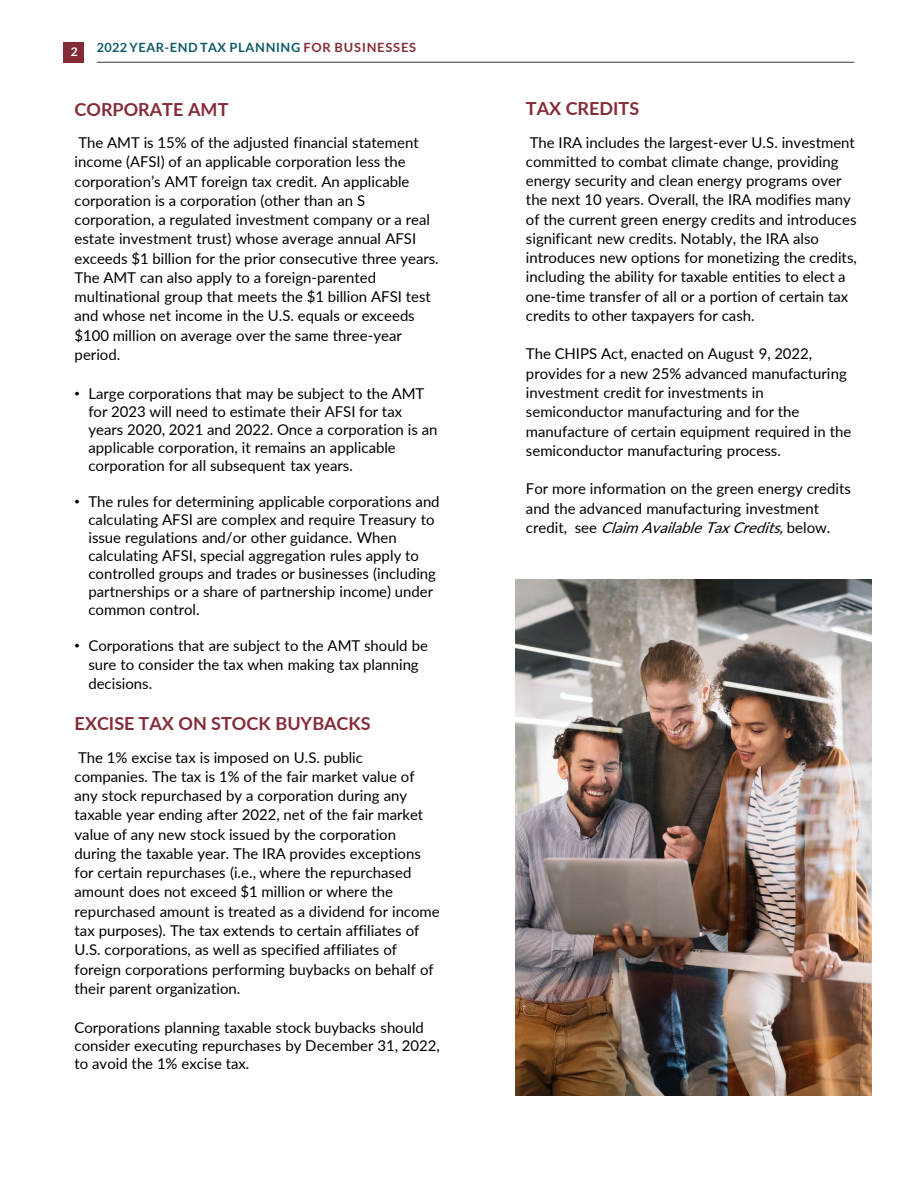
<style>
.page{position:relative;width:918px;height:1188px;background:#fff}
.page>*{position:absolute;margin:0;border:0;box-sizing:border-box;transform-origin:0 0}
.t1{font:700 18px "Lato";color:#842b38}
.t2{font:15px/19.2px "Lato";color:#000}
.t3{font:700 12.75px "Lato";letter-spacing:.055em;color:#0e5c67}
.t4{font:700 12px "Lato";color:#fff}
.s1{color:#842b38}
.s2{font-family:"Arial"}
.s3{font-style:italic}
</style>
<div class="page">
<hr style="left:97px;top:62px;width:757px;height:1px;background:#424241">
<div style="left:64px;top:42px;width:20px;height:21px;background:#842b38"></div>
<img style="left:515px;top:580px;width:357px;height:515px">
<p class="t4" style="left:71px;top:43px;width:8px">2</p>
<p class="t3" style="left:97px;top:38px;width:321px">2022 YEAR-END TAX PLANNING <span class="s1">FOR BUSINESSES</span></p>
<p class="t1" style="left:75px;top:96px;width:155px">CORPORATE AMT</p>
<p class="t2" style="left:75px;top:132px;width:366px">The AMT is 15% of the adjusted financial statement income (AFSI) of an applicable corporation less the corporation’s AMT foreign tax credit. An applicable corporation is a corporation (other than an S corporation, a regulated investment company or a real estate investment trust) whose average annual AFSI exceeds $1 billion for the prior consecutive three years.<br>The AMT can also apply to a foreign-parented multinational group that meets the $1 billion AFSI test and whose net income in the U.S. equals or exceeds $100 million on average over the same three-year period.</p>
<p class="t2" style="left:88px;top:384px;width:351px;line-height:18px;text-indent:-14px"><span class="s2">•</span> Large corporations that may be subject to the AMT for 2023 will need to estimate their AFSI for tax years 2020, 2021 and 2022. Once a corporation is an applicable corporation, it remains an applicable corporation for all subsequent tax years.</p>
<p class="t2" style="left:88px;top:492px;width:353px;line-height:18px;text-indent:-14px"><span class="s2">•</span> The rules for determining applicable corporations and calculating AFSI are complex and require Treasury to issue regulations and/or other guidance. When calculating AFSI, special aggregation rules apply to controlled groups and trades or businesses (including partnerships or a share of partnership income) under common control.</p>
<p class="t2" style="left:88px;top:635px;width:341px;text-indent:-14px"><span class="s2">•</span> Corporations that are subject to the AMT should be sure to consider the tax when making tax planning decisions.</p>
<p class="t1" style="left:75px;top:711px;width:298px">EXCISE TAX ON STOCK BUYBACKS</p>
<p class="t2" style="left:75px;top:747px;width:367px">The 1% excise tax is imposed on U.S. public<br>companies. The tax is 1% of the fair market value of any stock repurchased by a corporation during any taxable year ending after 2022, net of the fair market value of any new stock issued by the corporation during the taxable year. The IRA provides exceptions for certain repurchases (i.e., where the repurchased amount does not exceed $1 million or where the repurchased amount is treated as a dividend for income tax purposes). The tax extends to certain affiliates of U.S. corporations, as well as specified affiliates of foreign corporations performing buybacks on behalf of their parent organization.</p>
<p class="t2" style="left:75px;top:1018px;width:367px;line-height:18px">Corporations planning taxable stock buybacks should consider executing repurchases by December 31, 2022, to avoid the 1% excise tax.</p>
<p class="t1" style="left:526px;top:96px;width:115px">TAX CREDITS</p>
<p class="t2" style="left:526px;top:132px;width:332px">The IRA includes the largest-ever U.S. investment committed to combat climate change, providing energy security and clean energy programs over the next 10 years. Overall, the IRA modifies many of the current green energy credits and introduces significant new credits. Notably, the IRA also introduces new options for monetizing the credits, including the ability for taxable entities to elect a one-time transfer of all or a portion of certain tax credits to other taxpayers for cash.</p>
<p class="t2" style="left:526px;top:344px;width:327px">The CHIPS Act, enacted on August 9, 2022, provides for a new 25% advanced manufacturing investment credit for investments in semiconductor manufacturing and for the manufacture of certain equipment required in the semiconductor manufacturing process.</p>
<p class="t2" style="left:526px;top:479px;width:327px">For more information on the green energy credits and the advanced manufacturing investment<br>c r e d i t , s e e <span class="s3">ClaimAvailableTaxCredits,</span>b e l o w .</p>
</div>
